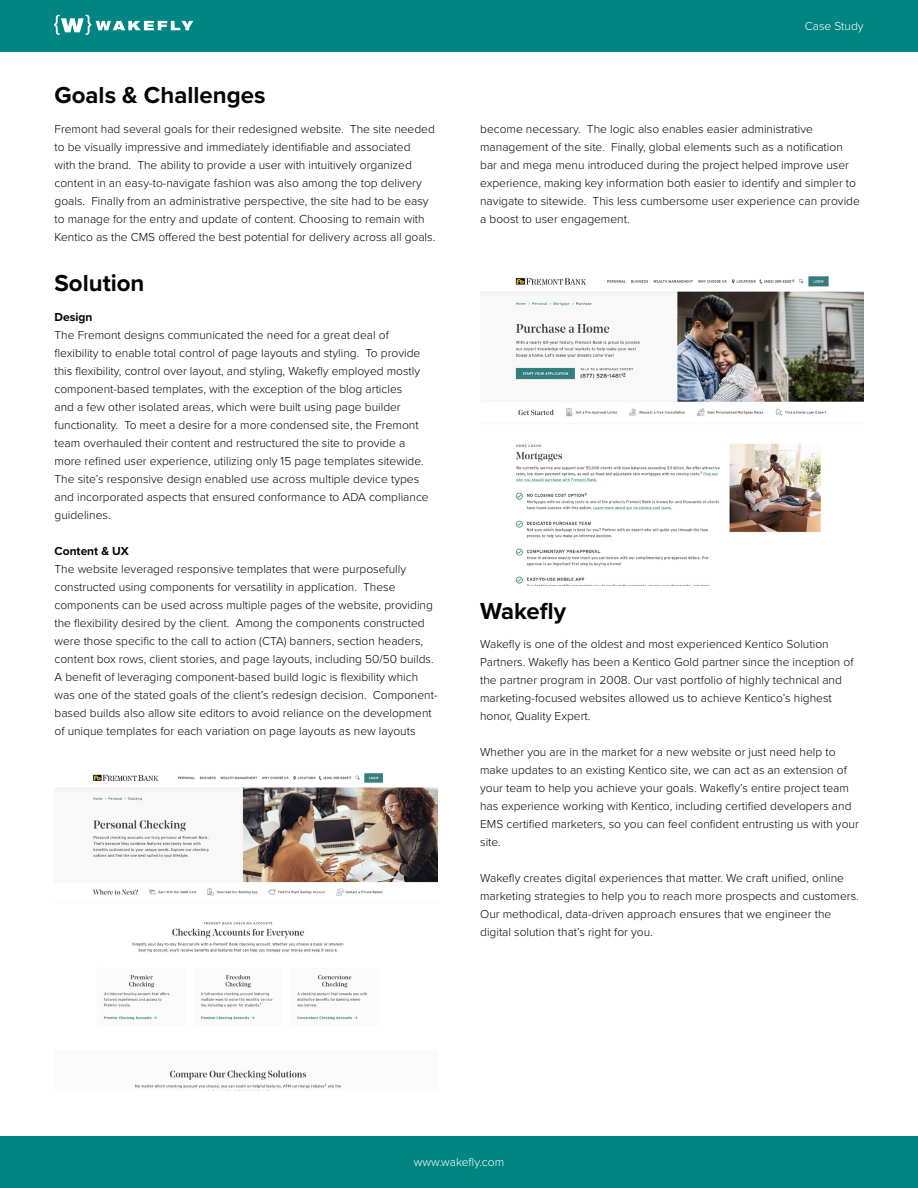
<style>
.page{position:relative;width:918px;height:1188px;background:#fff}
.page>*{position:absolute;margin:0;border:0;box-sizing:border-box;transform-origin:0 0}
.t1{font:700 24px "Proxima Nova";color:#040503}
.t2{font:300 12px/18px "Proxima Nova";color:#040503}
.t3{font:300 12px "Proxima Nova";color:#fff}
.t4{font:700 12px "Proxima Nova";color:#040503}
</style>
<div class="page">
<img style="left:55px;top:773px;width:383px;height:318px">
<img style="left:481px;top:276px;width:382px;height:309px">
<div style="left:0;top:1136px;width:918px;height:52px;background:#008583"></div>
<div style="left:0;top:0;width:918px;height:52px;background:#008583"></div>
<svg style="left:54px;top:15px;width:139px;height:20px"></svg>
<p class="t1" style="left:55px;top:77px;width:212px">Goals &amp; Challenges</p>
<p class="t2" style="left:55px;top:119px;width:382px">Fremont had several goals for their redesigned website. The site needed to be visually impressive and immediately identifiable and associated<br>with the brand. The ability to provide a user with intuitively organized content in an easy-to-navigate fashion was also among the top delivery goals. Finally from an administrative perspective, the site had to be easy to manage for the entry and update of content. Choosing to remain with Kentico as the CMS offered the best potential for delivery across all goals.</p>
<p class="t1" style="left:55px;top:265px;width:91px">Solution</p>
<p class="t4" style="left:55px;top:308px;width:39px">Design</p>
<p class="t2" style="left:55px;top:325px;width:376px">The Fremont designs communicated the need for a great deal of flexibility to enable total control of page layouts and styling. To provide this flexibility, control over layout, and styling, Wakefly employed mostly component-based templates, with the exception of the blog articles<br>and a few other isolated areas, which were built using page builder functionality. To meet a desire for a more condensed site, the Fremont team overhauled their content and restructured the site to provide a more refined user experience, utilizing only 15 page templates sitewide.<br>The site’s responsive design enabled use across multiple device types and incorporated aspects that ensured conformance to ADA compliance guidelines.</p>
<p class="t4" style="left:55px;top:542px;width:76px">Content &amp; UX</p>
<p class="t2" style="left:55px;top:559px;width:385px">The website leveraged responsive templates that were purposefully constructed using components for versatility in application. These components can be used across multiple pages of the website, providing the flexibility desired by the client. Among the components constructed were those specific to the call to action (CTA) banners, section headers, content box rows, client stories, and page layouts, including 50/50 builds.<br>A benefit of leveraging component-based build logic is flexibility which was one of the stated goals of the client’s redesign decision. Component&shy;based builds also allow site editors to avoid reliance on the development of unique templates for each variation on page layouts as new layouts</p>
<p class="t3" style="left:805px;top:18px;width:60px">Case Study</p>
<p class="t2" style="left:480px;top:119px;width:381px">become necessary. The logic also enables easier administrative management of the site. Finally, global elements such as a notification bar and mega menu introduced during the project helped improve user experience, making key information both easier to identify and simpler to navigate to sitewide. This less cumbersome user experience can provide a boost to user engagement.</p>
<p class="t1" style="left:480px;top:593px;width:87px">Wakefly</p>
<p class="t2" style="left:480px;top:635px;width:375px">Wakefly is one of the oldest and most experienced Kentico Solution Partners. Wakefly has been a Kentico Gold partner since the inception of the partner program in 2008. Our vast portfolio of highly technical and marketing-focused websites allowed us to achieve Kentico’s highest honor, Quality Expert.</p>
<p class="t2" style="left:480px;top:743px;width:380px">Whether you are in the market for a new website or just need help to make updates to an existing Kentico site, we can act as an extension of your team to help you achieve your goals. Wakefly’s entire project team has experience working with Kentico, including certified developers and EMS certified marketers, so you can feel confident entrusting us with your site.</p>
<p class="t2" style="left:480px;top:869px;width:380px">Wakefly creates digital experiences that matter. We craft unified, online marketing strategies to help you to reach more prospects and customers.<br>Our methodical, data-driven approach ensures that we engineer the digital solution that’s right for you.</p>
<p class="t3" style="left:414px;top:1154px;width:92px">www.wakefly.com</p>
</div>
